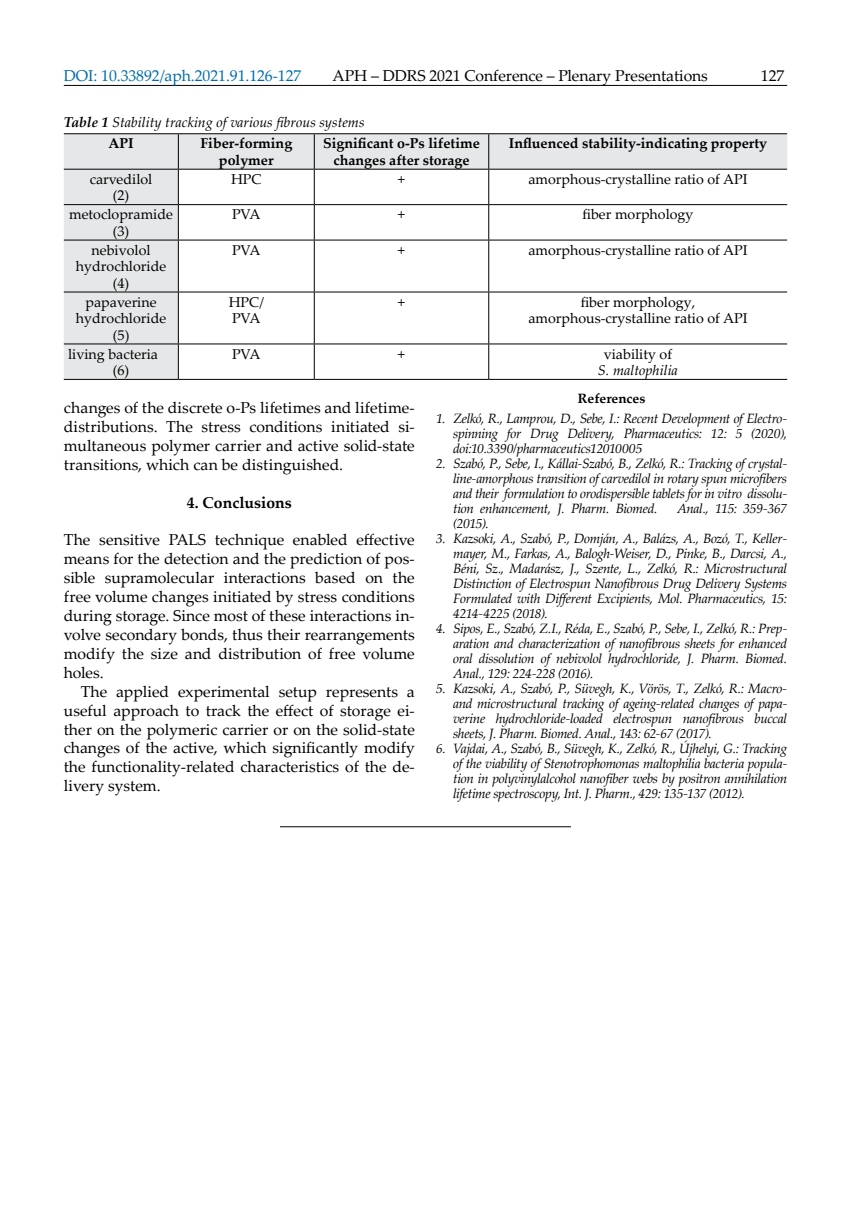
<style>
.page{position:relative;width:851px;height:1212px;background:#fff}
.page>*{position:absolute;margin:0;border:0;box-sizing:border-box;transform-origin:0 0}
.t1{font:15.75px/18.9px "Palatino Linotype";color:#000;text-align:justify}
.t2{font:15.75px "Palatino Linotype";letter-spacing:-.005em;color:#006caa}
.t3{font:700 15.75px "Palatino Linotype";color:#000}
.t4{font:14.25px/16.5px "Palatino Linotype";color:#000;text-align:center}
.t5{font:700 14.25px/16.5px "Palatino Linotype";color:#000;text-align:center}
.t6{font:italic 14.25px/21px "Palatino Linotype";color:#000}
.t7{font:italic 13.5px/15px "Palatino Linotype";letter-spacing:-.025em;color:#000;text-align:justify}
.t8{font:700 13.5px "Palatino Linotype";color:#000}
.s1{font-weight:700}
.s2{font-weight:700;font-style:normal}
</style>
<div class="page">
<hr style="left:64px;top:85px;width:723px;height:1px;background:#000">
<svg style="left:64px;top:134px;width:723px;height:245px"></svg>
<hr style="left:64px;top:133px;width:114px;height:1px;background:#000">
<hr style="left:178px;top:133px;width:136px;height:1px;background:#000">
<hr style="left:178px;top:134px;width:1px;height:35px;background:#000">
<hr style="left:314px;top:133px;width:174px;height:1px;background:#000">
<hr style="left:314px;top:134px;width:1px;height:35px;background:#000">
<hr style="left:488px;top:133px;width:299px;height:1px;background:#000">
<hr style="left:488px;top:134px;width:1px;height:35px;background:#000">
<hr style="left:64px;top:169px;width:114px;height:1px;background:#000">
<hr style="left:178px;top:169px;width:136px;height:1px;background:#000">
<hr style="left:178px;top:170px;width:1px;height:34px;background:#000">
<hr style="left:314px;top:169px;width:174px;height:1px;background:#000">
<hr style="left:314px;top:170px;width:1px;height:34px;background:#000">
<hr style="left:488px;top:169px;width:299px;height:1px;background:#000">
<hr style="left:488px;top:170px;width:1px;height:34px;background:#000">
<hr style="left:64px;top:204px;width:114px;height:1px;background:#000">
<hr style="left:178px;top:204px;width:136px;height:1px;background:#000">
<hr style="left:178px;top:205px;width:1px;height:35px;background:#000">
<hr style="left:314px;top:204px;width:174px;height:1px;background:#000">
<hr style="left:314px;top:205px;width:1px;height:35px;background:#000">
<hr style="left:488px;top:204px;width:299px;height:1px;background:#000">
<hr style="left:488px;top:205px;width:1px;height:35px;background:#000">
<hr style="left:64px;top:240px;width:114px;height:1px;background:#000">
<hr style="left:178px;top:240px;width:136px;height:1px;background:#000">
<hr style="left:178px;top:240px;width:1px;height:52px;background:#000">
<hr style="left:314px;top:240px;width:174px;height:1px;background:#000">
<hr style="left:314px;top:240px;width:1px;height:52px;background:#000">
<hr style="left:488px;top:240px;width:299px;height:1px;background:#000">
<hr style="left:488px;top:240px;width:1px;height:52px;background:#000">
<hr style="left:64px;top:292px;width:114px;height:1px;background:#000">
<hr style="left:178px;top:292px;width:136px;height:1px;background:#000">
<hr style="left:178px;top:292px;width:1px;height:52px;background:#000">
<hr style="left:314px;top:292px;width:174px;height:1px;background:#000">
<hr style="left:314px;top:292px;width:1px;height:52px;background:#000">
<hr style="left:488px;top:292px;width:299px;height:1px;background:#000">
<hr style="left:488px;top:292px;width:1px;height:52px;background:#000">
<hr style="left:64px;top:344px;width:114px;height:1px;background:#000">
<hr style="left:178px;top:344px;width:136px;height:1px;background:#000">
<hr style="left:178px;top:344px;width:1px;height:35px;background:#000">
<hr style="left:314px;top:344px;width:174px;height:1px;background:#000">
<hr style="left:314px;top:344px;width:1px;height:35px;background:#000">
<hr style="left:488px;top:344px;width:299px;height:1px;background:#000">
<hr style="left:488px;top:344px;width:1px;height:35px;background:#000">
<hr style="left:64px;top:379px;width:114px;height:1px;background:#000">
<hr style="left:178px;top:379px;width:136px;height:1px;background:#000">
<hr style="left:314px;top:379px;width:174px;height:1px;background:#000">
<hr style="left:488px;top:379px;width:299px;height:1px;background:#000">
<hr style="left:280px;top:826px;width:291px;height:1px;background:#000">
<p class="t2" style="left:64px;top:64px;width:239px">DOI: 10.33892/aph.2021.91.126-127</p>
<p class="t1" style="left:332px;top:65px;width:377px">APH – DDRS 2021 Conference – Plenary Presentations</p>
<p class="t1" style="left:760px;top:65px;width:25px">127</p>
<p class="t6" style="left:108px;top:111px;width:258px;text-indent:-45px"><span class="s1">Table 1</span> Stability tracking of various fibrous systems<br><span class="s2">API</span></p>
<p class="t5" style="left:200px;top:135px;width:93px">Fiber-forming polymer</p>
<p class="t5" style="left:323px;top:135px;width:158px">Significant o-Ps lifetime changes after storage</p>
<p class="t5" style="left:508px;top:135px;width:260px">Influenced stability-indicating property</p>
<p class="t4" style="left:90px;top:170px;width:64px">carvedilol (2)</p>
<p class="t4" style="left:231px;top:170px;width:32px">HPC</p>
<p class="t4" style="left:398px;top:170px;width:9px">+</p>
<p class="t4" style="left:528px;top:170px;width:220px">amorphous-crystalline ratio of API</p>
<p class="t4" style="left:69px;top:206px;width:105px">metoclopramide (3)</p>
<p class="t4" style="left:232px;top:206px;width:30px">PVA</p>
<p class="t4" style="left:398px;top:206px;width:9px">+</p>
<p class="t4" style="left:582px;top:206px;width:112px">fiber morphology</p>
<p class="t4" style="left:76px;top:241px;width:92px">nebivolol hydrochloride (4)</p>
<p class="t4" style="left:232px;top:241px;width:30px">PVA</p>
<p class="t4" style="left:398px;top:241px;width:9px">+</p>
<p class="t4" style="left:528px;top:241px;width:220px">amorphous-crystalline ratio of API</p>
<p class="t4" style="left:76px;top:293px;width:92px">papaverine hydrochloride (5)</p>
<p class="t4" style="left:229px;top:293px;width:37px;text-align:left">HPC/<br>PVA</p>
<p class="t4" style="left:398px;top:293px;width:9px">+</p>
<p class="t4" style="left:528px;top:293px;width:220px">fiber morphology, amorphous-crystalline ratio of API</p>
<p class="t4" style="left:113px;top:345px;width:47px;text-align:left;text-indent:-45px">living bacteria (6)</p>
<p class="t4" style="left:232px;top:345px;width:30px">PVA</p>
<p class="t4" style="left:398px;top:345px;width:9px">+</p>
<p class="t4" style="left:603px;top:345px;width:70px">viability of</p>
<p class="t6" style="left:598px;top:359px;width:81px">S. maltophilia</p>
<p class="t1" style="left:64px;top:398px;width:352px">changes of the discrete o-Ps lifetimes and lifetime&shy;distributions. The stress conditions initiated si&shy;multaneous polymer carrier and active solid-state transitions, which can be distinguished.</p>
<p class="t3" style="left:187px;top:491px;width:106px">4. Conclusions</p>
<p class="t1" style="left:64px;top:530px;width:352px">The sensitive PALS technique enabled effective means for the detection and the prediction of pos&shy;sible supramolecular interactions based on the free volume changes initiated by stress conditions during storage. Since most of these interactions in&shy;volve secondary bonds, thus their rearrangements modify the size and distribution of free volume holes.</p>
<p class="t1" style="left:64px;top:681px;width:352px;text-indent:17px">The applied experimental setup represents a useful approach to track the effect of storage ei&shy;ther on the polymeric carrier or on the solid-state changes of the active, which significantly modify the functionality-related characteristics of the de&shy;livery system.</p>
<p class="t8" style="left:578px;top:389px;width:69px">References</p>
<p class="t7" style="left:453px;top:410px;width:335px;text-indent:-17px">1. Zelkó, R., Lamprou, D., Sebe, I.: Recent Development of Electro&shy;spinning for Drug Delivery, Pharmaceutics: 12: 5 (2020), doi:10.3390/pharmaceutics12010005</p>
<p class="t7" style="left:453px;top:455px;width:335px;text-indent:-17px">2. Szabó, P., Sebe, I., Kállai-Szabó, B., Zelkó, R.: Tracking of crystal&shy;line-amorphous transition of carvedilol in rotary spun microfibers and their formulation to orodispersible tablets for in vitro dissolu&shy;tion enhancement, J. Pharm. Biomed.</p>
<p class="t7" style="left:677px;top:500px;width:112px">Anal., 115: 359-367</p>
<p class="t7" style="left:453px;top:515px;width:37px">(2015).</p>
<p class="t7" style="left:453px;top:530px;width:335px;text-indent:-17px">3. Kazsoki, A., Szabó, P., Domján, A., Balázs, A., Bozó, T., Keller&shy;mayer, M., Farkas, A., Balogh-Weiser, D., Pinke, B., Darcsi, A., Béni, Sz., Madarász, J., Szente, L., Zelkó, R.: Microstructural Distinction of Electrospun Nanofibrous Drug Delivery Systems Formulated with Different Excipients, Mol. Pharmaceutics, 15:<br>4214-4225 (2018).</p>
<p class="t7" style="left:453px;top:620px;width:335px;text-indent:-17px">4. Sipos, E., Szabó, Z.I., Réda, E., Szabó, P., Sebe, I., Zelkó, R.: Prep&shy;aration and characterization of nanofibrous sheets for enhanced oral dissolution of nebivolol hydrochloride, J. Pharm. Biomed.<br>Anal., 129: 224-228 (2016).</p>
<p class="t7" style="left:453px;top:680px;width:335px;text-indent:-17px">5. Kazsoki, A., Szabó, P., Süvegh, K., Vörös, T., Zelkó, R.: Macro&shy;and microstructural tracking of ageing-related changes of papa&shy;verine hydrochloride-loaded electrospun nanofibrous buccal sheets, J. Pharm. Biomed. Anal., 143: 62-67 (2017).</p>
<p class="t7" style="left:453px;top:740px;width:335px;text-indent:-17px">6. Vajdai, A., Szabó, B., Süvegh, K., Zelkó, R., Újhelyi, G.: Tracking of the viability of Stenotrophomonas maltophilia bacteria popula&shy;tion in polyvinylalcohol nanofiber webs by positron annihilation lifetime spectroscopy, Int. J. Pharm., 429: 135-137 (2012).</p>
</div>
